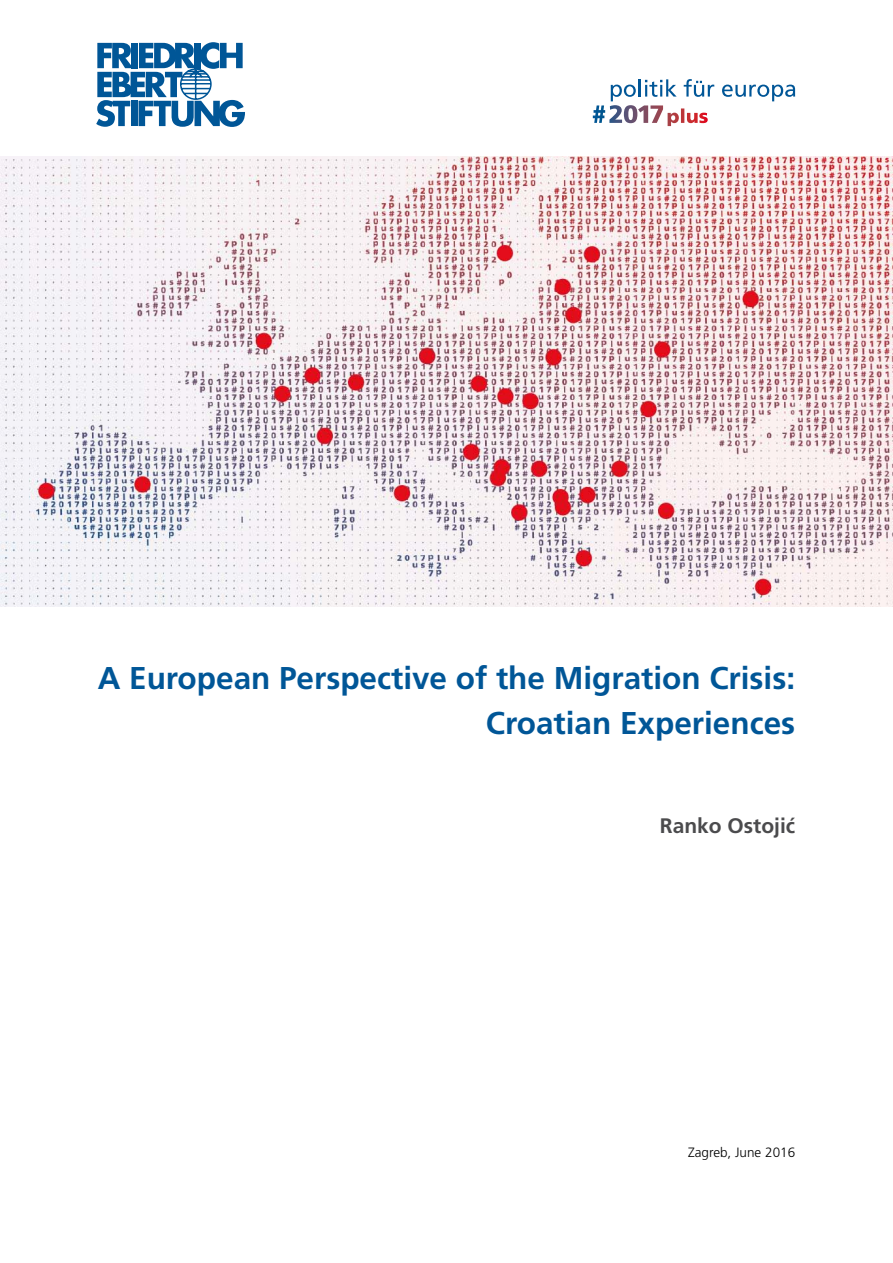
<style>
.page{position:relative;width:893px;height:1263px;background:#fff}
.page>*{position:absolute;margin:0;border:0;box-sizing:border-box;transform-origin:0 0}
.t1{font:700 31.5px/45px "Frutiger X";color:#005697;text-align:right}
.t2{font:700 21px "Frutiger X";color:#4b4b4d}
.t3{font:300 13.5px "Frutiger X";color:#000}
</style>
<div class="page">
<svg style="left:96px;top:42px;width:149px;height:85px"></svg>
<svg style="left:722px;top:85px;width:73px;height:16px"></svg>
<svg style="left:593px;top:79px;width:121px;height:47px"></svg>
<img style="left:0;top:157px;width:893px;height:449px">
<p class="t1" style="left:98px;top:656px;width:699px">A European Perspective of the Migration Crisis:<br>Croatian Experiences</p>
<p class="t2" style="left:660px;top:813px;width:137px">Ranko Ostojić</p>
<p class="t3" style="left:688px;top:1145px;width:109px">Zagreb, June 2016</p>
</div>
